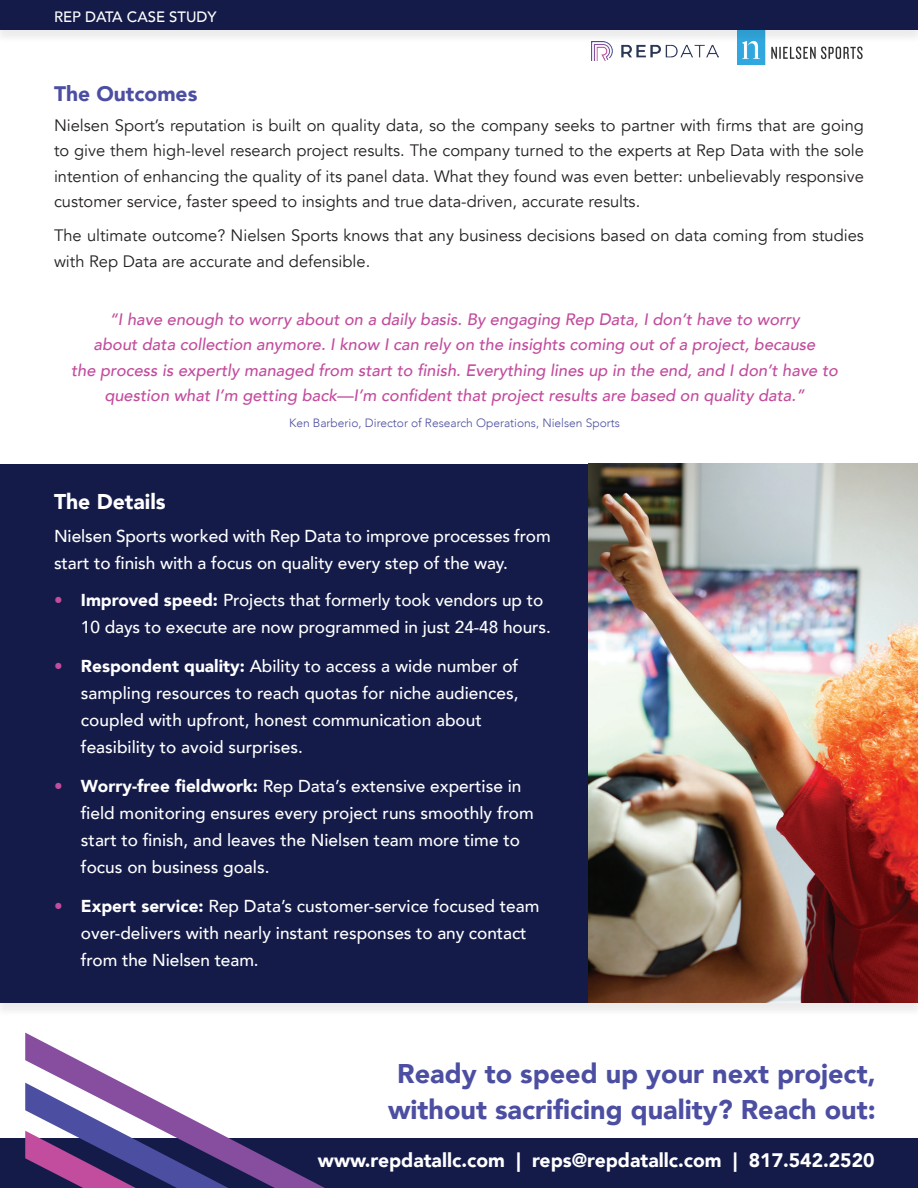
<style>
.page{position:relative;width:918px;height:1188px;background:#fff}
.page>*{position:absolute;margin:0;border:0;box-sizing:border-box;transform-origin:0 0}
.t1{font:900 27px/36px "Avenir";color:#4c4fa1;text-align:center}
.t2{font:900 21.3px "Avenir";color:#fff}
.t3{font:900 21px "Avenir";color:#4c4fa1}
.t4{font:900 19.5px "Avenir";color:#fff}
.t5{font:500 17.25px/27px "Avenir";color:#fff}
.t6{font:16.5px/25.5px "Avenir";color:#231f20;text-align:justify}
.t7{font:italic 500 16.5px/25.5px "Avenir";color:#c24c9d;text-align:center}
.t8{font:500 15px "Avenir";color:#fff}
.t9{font:300 12px "Avenir";color:#4c4fa1}
.s1{color:#c24c9d}
.s2{font-weight:900}
</style>
<div class="page">
<img style="left:738px;top:44px;width:125px;height:20px">
<img style="left:591px;top:44px;width:128px;height:17px">
<div style="left:0;top:465px;width:918px;height:552px;background:#231f20;opacity:.09"></div>
<div style="left:0;top:464px;width:918px;height:539px;background:#141b49"></div>
<div style="left:0;top:1138px;width:918px;height:50px;background:#141b49"></div>
<svg style="left:25px;top:1033px;width:300px;height:155px"></svg>
<svg style="left:25px;top:1083px;width:203px;height:105px"></svg>
<img style="left:589px;top:464px;width:329px;height:539px">
<div style="left:0;top:1px;width:918px;height:43px;background:#f2f2f2"></div>
<div style="left:0;top:0;width:918px;height:30px;background:#141b49"></div>
<p class="t8" style="left:54px;top:4px;width:164px">REP DATA CASE STUDY</p>
<p class="t3" style="left:54px;top:75px;width:145px">The Outcomes</p>
<p class="t6" style="left:54px;top:112px;width:812px">Nielsen Sport’s reputation is built on quality data, so the company seeks to partner with firms that are going to give them high-level research project results. The company turned to the experts at Rep Data with the sole intention of enhancing the quality of its panel data. What they found was even better: unbelievably responsive customer service, faster speed to insights and true data-driven, accurate results.</p>
<p class="t6" style="left:54px;top:223px;width:812px">The ultimate outcome? Nielsen Sports knows that any business decisions based on data coming from studies with Rep Data are accurate and defensible.</p>
<p class="t7" style="left:71px;top:306px;width:768px">“I have enough to worry about on a daily basis. By engaging Rep Data, I don’t have to worry<br>about data collection anymore. I know I can rely on the insights coming out of a project, because<br>the process is expertly managed from start to finish. Everything lines up in the end, and I don’t have to question what I’m getting back—I’m confident that project results are based on quality data.”</p>
<p class="t9" style="left:289px;top:415px;width:332px">Ken Barberio, Director of Research Operations, Nielsen Sports</p>
<p class="t2" style="left:54px;top:483px;width:113px">The Details</p>
<p class="t5" style="left:54px;top:521px;width:498px">Nielsen Sports worked with Rep Data to improve processes from start to finish with a focus on quality every step of the way.</p>
<p class="t5" style="left:81px;top:586px;width:471px;text-indent:-27px"><span class="s1">•</span> <span class="s2">Improved speed:</span> Projects that formerly took vendors up to<br>10 days to execute are now programmed in just 24-48 hours.</p>
<p class="t5" style="left:81px;top:652px;width:439px;text-indent:-27px"><span class="s1">•</span> <span class="s2">Respondent quality:</span> Ability to access a wide number of sampling resources to reach quotas for niche audiences, coupled with upfront, honest communication about feasibility to avoid surprises.</p>
<p class="t5" style="left:81px;top:772px;width:454px;text-indent:-27px"><span class="s1">•</span> <span class="s2">Worry-free fieldwork:</span> Rep Data’s extensive expertise in field monitoring ensures every project runs smoothly from start to finish, and leaves the Nielsen team more time to focus on business goals.</p>
<p class="t5" style="left:81px;top:892px;width:460px;text-indent:-27px"><span class="s1">•</span> <span class="s2">Expert service:</span> Rep Data’s customer-service focused team over-delivers with nearly instant responses to any contact from the Nielsen team.</p>
<h1 class="t1" style="left:388px;top:1055px;width:489px">Ready to speed up your next project, without sacrificing quality? Reach out:</h1>
<p class="t4" style="left:318px;top:1144px;width:558px">www.repdatallc.com | reps@repdatallc.com | 817.542.2520</p>
</div>
